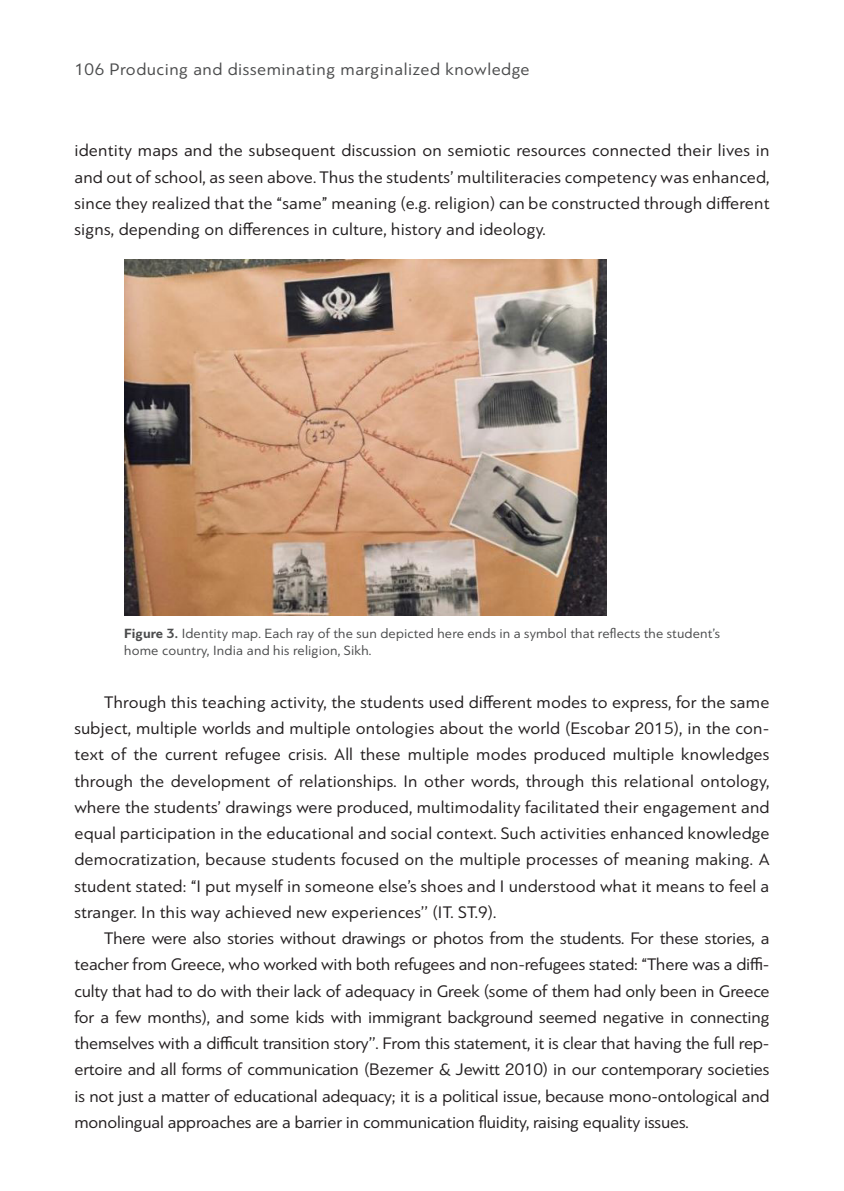
<style>
.page{position:relative;width:844px;height:1191px;background:#fff}
.page>*{position:absolute;margin:0;border:0;box-sizing:border-box;transform-origin:0 0}
.Rest_Paragraphs{font:17.5px/26.2px "PF Bague Sans Pro";letter-spacing:.01em;color:#231f20;text-align:justify}
.Article_upper{font:17.5px "PF Bague Sans Pro";letter-spacing:.03em;color:#4b4c4d}
.Lezantes{font:14px/16.8px "PF Bague Sans Pro";letter-spacing:.01em;color:#4b4c4d}
.s1{font-weight:700}
</style>
<div class="page">
<img style="left:124px;top:259px;width:482px;height:357px">
<p class="Article_upper" style="left:74px;top:60px;width:456px">106 Producing and disseminating marginalized knowledge</p>
<p class="Rest_Paragraphs" style="left:74px;top:137px;width:696px">identity maps and the subsequent discussion on semiotic resources connected their lives in and out of school, as seen above. Thus the students’ multiliteracies competency was enhanced, since they realized that the “same” meaning (e.g. religion) can be constructed through different signs, depending on differences in culture, history and ideology.</p>
<p class="Lezantes" style="left:124px;top:625px;width:597px"><span class="s1">Figure 3.</span> Identity map. Each ray of the sun depicted here ends in a symbol that reflects the student’s home country, India and his religion, Sikh.</p>
<p class="Rest_Paragraphs" style="left:74px;top:689px;width:696px;text-indent:30px">Through this teaching activity, the students used different modes to express, for the same subject, multiple worlds and multiple ontologies about the world (Escobar 2015), in the con&shy;text of the current refugee crisis. All these multiple modes produced multiple knowledges through the development of relationships. In other words, through this relational ontology, where the students’ drawings were produced, multimodality facilitated their engagement and equal participation in the educational and social context. Such activities enhanced knowledge democratization, because students focused on the multiple processes of meaning making. A student stated: “I put myself in someone else’s shoes and I understood what it means to feel a stranger. In this way achieved new experiences’’ (IT. ST.9).</p>
<p class="Rest_Paragraphs" style="left:74px;top:925px;width:696px;text-indent:30px">There were also stories without drawings or photos from the students. For these stories, a teacher from Greece, who worked with both refugees and non-refugees stated: “There was a diffi&shy;culty that had to do with their lack of adequacy in Greek (some of them had only been in Greece for a few months), and some kids with immigrant background seemed negative in connecting themselves with a difficult transition story’’. From this statement, it is clear that having the full rep&shy;ertoire and all forms of communication (Bezemer &amp; Jewitt 2010) in our contemporary societies is not just a matter of educational adequacy; it is a political issue, because mono-ontological and monolingual approaches are a barrier in communication fluidity, raising equality issues.</p>
</div>
